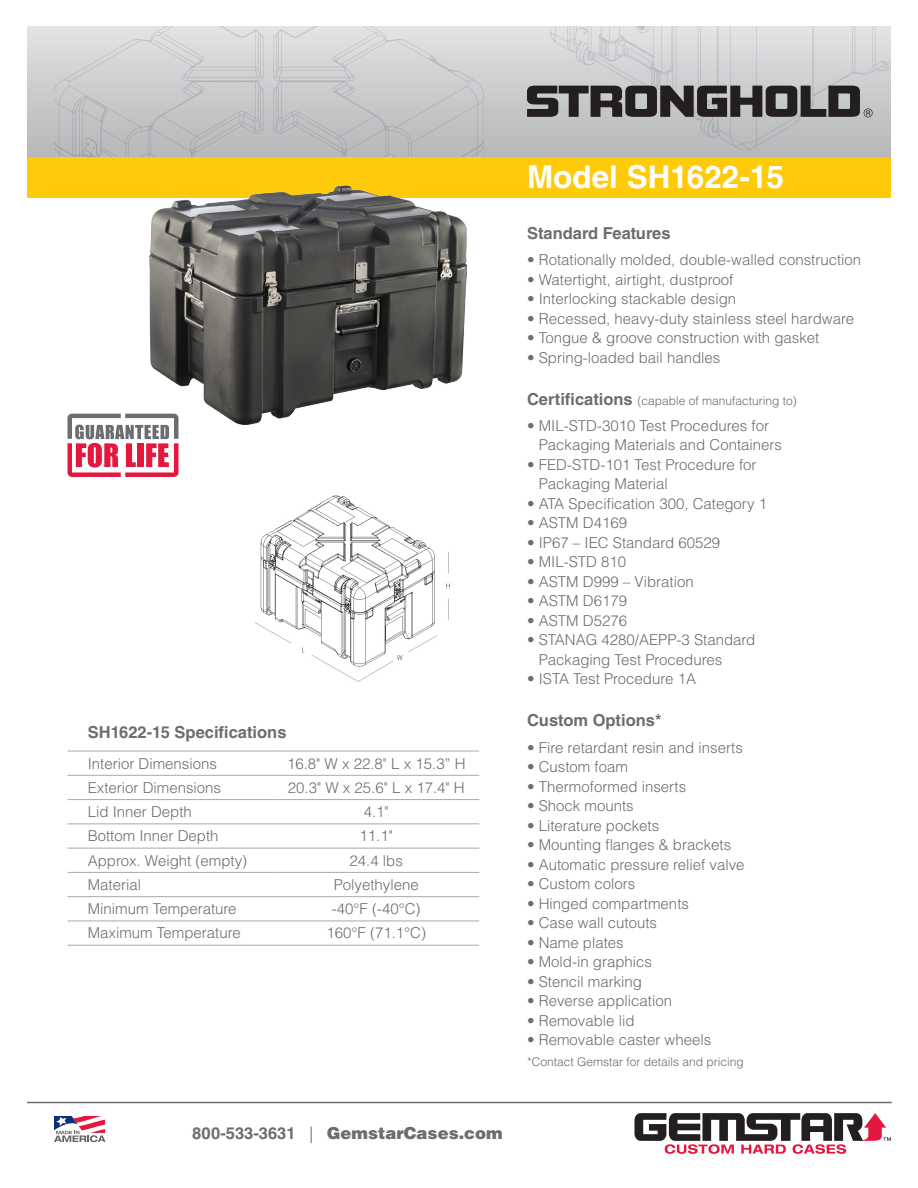
<style>
.page{position:relative;width:918px;height:1188px;background:#fff}
.page>*{position:absolute;margin:0;border:0;box-sizing:border-box;transform-origin:0 0}
.t1{font:700 31.5px "Helvetica LT Std";color:#fff}
.t2{font:700 16.5px "Helvetica LT Std";color:#6c6d70}
.t3{font:900 16.5px "Helvetica LT Std";color:#6c6d70}
.t4{font:300 15px/19.5px "Helvetica LT Std";color:#6c6d70}
.t5{font:300 12px "Helvetica LT Std";color:#6c6d70}
.s1{font-weight:700}
.s2{font-weight:300}
.s3{font-weight:700;font-size:16.5px}
</style>
<div class="page">
<div style="left:27px;top:27px;width:864px;height:139px;background:linear-gradient(to bottom,#e2e2e4,#b2b3b5)"></div>
<img style="left:54px;top:27px;width:430px;height:130px">
<img style="left:550px;top:27px;width:340px;height:122px">
<hr style="left:68px;top:751px;width:205px;height:1px;background:#a8a9ad">
<hr style="left:273px;top:751px;width:206px;height:1px;background:#a8a9ad">
<hr style="left:68px;top:775px;width:205px;height:1px;background:#a8a9ad">
<hr style="left:273px;top:775px;width:206px;height:1px;background:#a8a9ad">
<hr style="left:68px;top:799px;width:205px;height:1px;background:#a8a9ad">
<hr style="left:273px;top:799px;width:206px;height:1px;background:#a8a9ad">
<hr style="left:68px;top:823px;width:205px;height:1px;background:#a8a9ad">
<hr style="left:273px;top:823px;width:206px;height:1px;background:#a8a9ad">
<hr style="left:68px;top:848px;width:205px;height:1px;background:#a8a9ad">
<hr style="left:273px;top:848px;width:206px;height:1px;background:#a8a9ad">
<hr style="left:68px;top:872px;width:205px;height:1px;background:#a8a9ad">
<hr style="left:273px;top:872px;width:206px;height:1px;background:#a8a9ad">
<hr style="left:68px;top:896px;width:205px;height:1px;background:#a8a9ad">
<hr style="left:273px;top:896px;width:206px;height:1px;background:#a8a9ad">
<hr style="left:68px;top:921px;width:205px;height:1px;background:#a8a9ad">
<hr style="left:273px;top:921px;width:206px;height:1px;background:#a8a9ad">
<hr style="left:68px;top:945px;width:205px;height:1px;background:#a8a9ad">
<hr style="left:273px;top:945px;width:206px;height:1px;background:#a8a9ad">
<div style="left:27px;top:157px;width:864px;height:40px;background:#feca0a"></div>
<hr style="left:27px;top:1102px;width:865px;height:1px;background:#6c6d70">
<svg style="left:634px;top:1113px;width:257px;height:41px"></svg>
<svg style="left:527px;top:86px;width:346px;height:31px;background:#5c595b"></svg>
<img style="left:149px;top:186px;width:318px;height:238px">
<svg style="left:68px;top:414px;width:110px;height:63px"></svg>
<svg style="left:54px;top:1116px;width:51px;height:26px"></svg>
<img style="left:255px;top:495px;width:195px;height:187px">
<p class="t2" style="left:88px;top:722px;width:200px">SH1622-15 Specifications</p>
<p class="t4" style="left:88px;top:753px;width:131px">Interior Dimensions</p>
<p class="t4" style="left:287px;top:753px;width:180px">16.8" W x 22.8" L x 15.3” H</p>
<p class="t4" style="left:88px;top:778px;width:135px">Exterior Dimensions</p>
<p class="t4" style="left:288px;top:778px;width:178px">20.3" W x 25.6" L x 17.4" H</p>
<p class="t4" style="left:88px;top:802px;width:106px">Lid Inner Depth</p>
<p class="t4" style="left:364px;top:802px;width:27px">4.1"</p>
<p class="t4" style="left:88px;top:826px;width:132px">Bottom Inner Depth</p>
<p class="t4" style="left:360px;top:826px;width:35px">11.1"</p>
<p class="t4" style="left:88px;top:850px;width:161px">Approx. Weight (empty)</p>
<p class="t4" style="left:350px;top:850px;width:55px">24.4 lbs</p>
<p class="t4" style="left:88px;top:875px;width:55px">Material</p>
<p class="t4" style="left:334px;top:875px;width:87px">Polyethylene</p>
<p class="t4" style="left:88px;top:899px;width:150px">Minimum Temperature</p>
<p class="t4" style="left:332px;top:899px;width:90px">-40°F (-40°C)</p>
<p class="t4" style="left:88px;top:923px;width:155px">Maximum Temperature</p>
<p class="t4" style="left:327px;top:923px;width:101px">160°F (71.1°C)</p>
<p class="t3" style="left:192px;top:1122px;width:312px"><span class="s1">800-533-3631</span> <span class="s2">|</span> GemstarCases.com</p>
<p class="t1" style="left:527px;top:158px;width:258px">Model SH1622-15</p>
<p class="t2" style="left:527px;top:223px;width:145px">Standard Features</p>
<p class="t4" style="left:527px;top:250px;width:336px">• Rotationally molded, double-walled construction</p>
<p class="t4" style="left:527px;top:269px;width:208px">• Watertight, airtight, dustproof</p>
<p class="t4" style="left:527px;top:289px;width:211px">• Interlocking stackable design</p>
<p class="t4" style="left:527px;top:308px;width:329px">• Recessed, heavy-duty stainless steel hardware</p>
<p class="t4" style="left:527px;top:328px;width:294px">• Tongue &amp; groove construction with gasket</p>
<p class="t4" style="left:527px;top:347px;width:195px">• Spring-loaded bail handles</p>
<p class="t5" style="left:527px;top:393px;width:271px"><span class="s3">Certifications</span> (capable of manufacturing to)</p>
<p class="t4" style="left:539px;top:416px;width:245px;text-indent:-12px">• MIL-STD-3010 Test Procedures for<br>Packaging Materials and Containers</p>
<p class="t4" style="left:539px;top:455px;width:219px;text-indent:-12px">• FED-STD-101 Test Procedure for<br>Packaging Material</p>
<p class="t4" style="left:527px;top:494px;width:242px">• ATA Specification 300, Category 1</p>
<p class="t4" style="left:527px;top:513px;width:102px">• ASTM D4169</p>
<p class="t4" style="left:527px;top:533px;width:195px">• IP67 – IEC Standard 60529</p>
<p class="t4" style="left:527px;top:552px;width:101px">• MIL-STD 810</p>
<p class="t4" style="left:527px;top:572px;width:168px">• ASTM D999 – Vibration</p>
<p class="t4" style="left:527px;top:591px;width:102px">• ASTM D6179</p>
<p class="t4" style="left:527px;top:611px;width:102px">• ASTM D5276</p>
<p class="t4" style="left:539px;top:630px;width:218px;text-indent:-12px">• STANAG 4280/AEPP-3 Standard<br>Packaging Test Procedures</p>
<p class="t4" style="left:527px;top:669px;width:170px">• ISTA Test Procedure 1A</p>
<p class="t2" style="left:527px;top:711px;width:136px">Custom Options*</p>
<p class="t4" style="left:527px;top:737px;width:217px">• Fire retardant resin and inserts</p>
<p class="t4" style="left:527px;top:757px;width:102px">• Custom foam</p>
<p class="t4" style="left:527px;top:776px;width:161px">• Thermoformed inserts</p>
<p class="t4" style="left:527px;top:796px;width:108px">• Shock mounts</p>
<p class="t4" style="left:527px;top:815px;width:134px">• Literature pockets</p>
<p class="t4" style="left:527px;top:835px;width:206px">• Mounting flanges &amp; brackets</p>
<p class="t4" style="left:527px;top:854px;width:219px">• Automatic pressure relief valve</p>
<p class="t4" style="left:527px;top:874px;width:110px">• Custom colors</p>
<p class="t4" style="left:527px;top:893px;width:163px">• Hinged compartments</p>
<p class="t4" style="left:527px;top:913px;width:132px">• Case wall cutouts</p>
<p class="t4" style="left:527px;top:932px;width:98px">• Name plates</p>
<p class="t4" style="left:527px;top:952px;width:127px">• Mold-in graphics</p>
<p class="t4" style="left:527px;top:971px;width:117px">• Stencil marking</p>
<p class="t4" style="left:527px;top:991px;width:147px">• Reverse application</p>
<p class="t4" style="left:527px;top:1010px;width:109px">• Removable lid</p>
<p class="t4" style="left:527px;top:1030px;width:186px">• Removable caster wheels</p>
<p class="t5" style="left:527px;top:1054px;width:218px">*Contact Gemstar for details and pricing</p>
</div>
